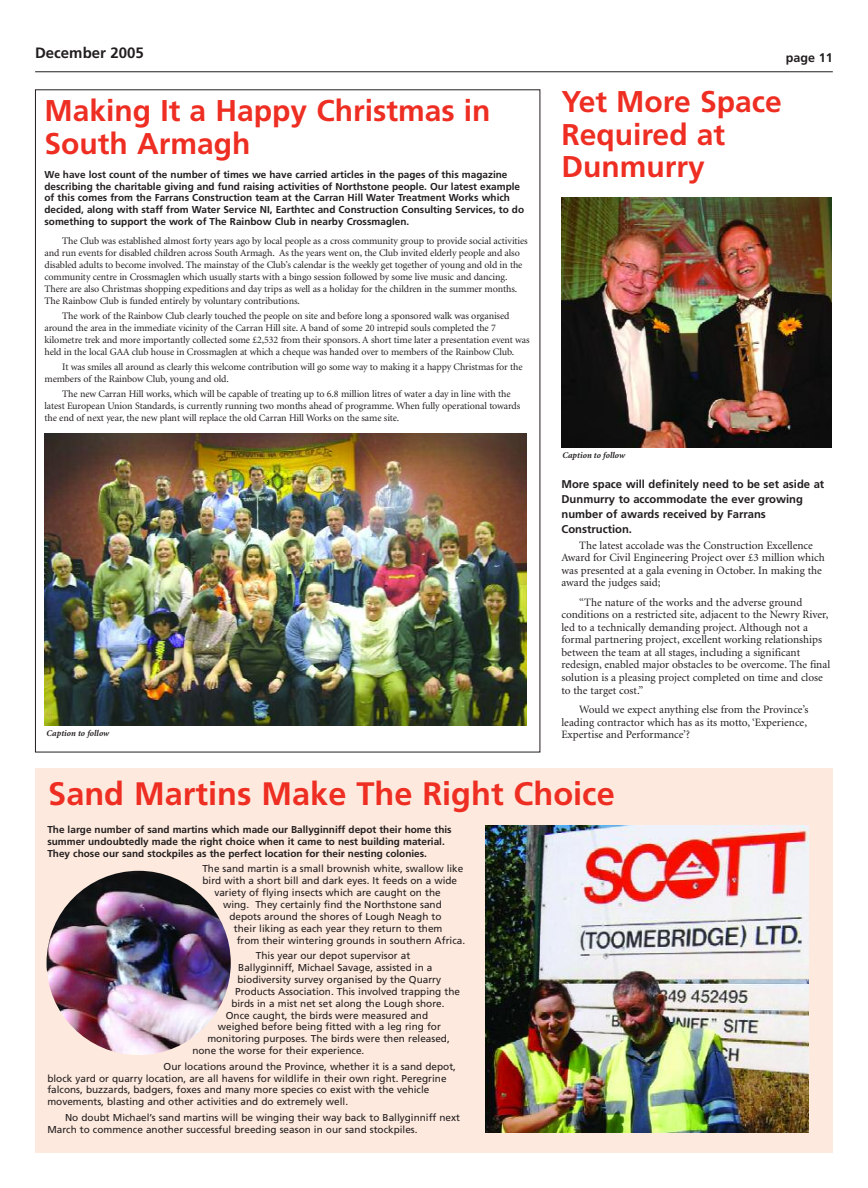
<style>
.page{position:relative;width:868px;height:1188px;background:#fff}
.page>*{position:absolute;margin:0;border:0;box-sizing:border-box;transform-origin:0 0}
.t1{font:700 32.5px "Frutiger";color:#ee2e22}
.t2{font:700 30px/32.5px "Frutiger";color:#ee2e22}
.t3{font:700 15px "Frutiger";color:#231f20}
.t4{font:700 12.5px "Frutiger";color:#231f20}
.t5{font:11.25px/12.5px "Minion";color:#231f20}
.t6{font:700 11.25px/15px "Frutiger";color:#231f20}
.t7{font:10px/11.9px "Minion";letter-spacing:-.01em;color:#231f20}
.t8{font:10px/11.9px "Frutiger";color:#231f20}
.t9{font:700 10px/11.9px "Frutiger";color:#231f20}
.t10{font:italic 700 8.75px "Minion";color:#231f20}
</style>
<div class="page">
<hr style="left:35px;top:71px;width:797px;height:1px;background:#231f20">
<div style="left:35px;top:768px;width:797px;height:384px;background:#fde9dd"></div>
<img style="left:561px;top:197px;width:270px;height:250px">
<img style="left:485px;top:825px;width:323px;height:307px">
<img style="left:45px;top:433px;width:481px;height:292px">
<img style="left:47px;top:870px;width:184px;height:185px;border-radius:50%">
<h3 class="t3" style="left:35px;top:47px;width:110px">December 2005</h3>
<h2 class="t2" style="left:45px;top:97px;width:447px">Making It a Happy Christmas in<br>South Armagh</h2>
<p class="t9" style="left:45px;top:169px;width:481px">We have lost count of the number of times we have carried articles in the pages of this magazine describing the charitable giving and fund raising activities of Northstone people. Our latest example of this comes from the Farrans Construction team at the Carran Hill Water Treatment Works which decided, along with staff from Water Service NI, Earthtec and Construction Consulting Services, to do something to support the work of The Rainbow Club in nearby Crossmaglen.</p>
<p class="t7" style="left:45px;top:236px;width:485px;text-indent:18px">The Club was established almost forty years ago by local people as a cross community group to provide social activities and run events for disabled children across South Armagh. As the years went on, the Club invited elderly people and also disabled adults to become involved. The mainstay of the Club’s calendar is the weekly get together of young and old in the community centre in Crossmaglen which usually starts with a bingo session followed by some live music and dancing.<br>There are also Christmas shopping expeditions and day trips as well as a holiday for the children in the summer months.<br>The Rainbow Club is funded entirely by voluntary contributions.</p>
<p class="t7" style="left:45px;top:310px;width:486px;text-indent:18px">The work of the Rainbow Club clearly touched the people on site and before long a sponsored walk was organised around the area in the immediate vicinity of the Carran Hill site. A band of some 20 intrepid souls completed the 7 kilometre trek and more importantly collected some £2,532 from their sponsors. A short time later a presentation event was held in the local GAA club house in Crossmaglen at which a cheque was handed over to members of the Rainbow Club.</p>
<p class="t7" style="left:45px;top:362px;width:479px;text-indent:18px">It was smiles all around as clearly this welcome contribution will go some way to making it a happy Christmas for the members of the Rainbow Club, young and old.</p>
<p class="t7" style="left:45px;top:389px;width:477px;text-indent:18px">The new Carran Hill works, which will be capable of treating up to 6.8 million litres of water a day in line with the latest European Union Standards, is currently running two months ahead of programme. When fully operational towards the end of next year, the new plant will replace the old Carran Hill Works on the same site.</p>
<p class="t10" style="left:46px;top:730px;width:64px">Caption to follow</p>
<p class="t4" style="left:785px;top:52px;width:48px">page 11</p>
<h2 class="t2" style="left:561px;top:88px;width:222px">Yet More Space<br>Required at<br>Dunmurry</h2>
<p class="t10" style="left:562px;top:451px;width:64px">Caption to follow</p>
<p class="t6" style="left:561px;top:477px;width:264px">More space will definitely need to be set aside at Dunmurry to accommodate the ever growing number of awards received by Farrans Construction.</p>
<p class="t5" style="left:561px;top:540px;width:265px;text-indent:18px">The latest accolade was the Construction Excellence Award for Civil Engineering Project over £3 million which was presented at a gala evening in October. In making the award the judges said;</p>
<p class="t5" style="left:561px;top:597px;width:270px;text-indent:18px">“The nature of the works and the adverse ground conditions on a restricted site, adjacent to the Newry River, led to a technically demanding project. Although not a formal partnering project, excellent working relationships between the team at all stages, including a significant redesign, enabled major obstacles to be overcome. The final solution is a pleasing project completed on time and close to the target cost.”</p>
<p class="t5" style="left:561px;top:704px;width:248px;text-indent:18px">Would we expect anything else from the Province’s leading contractor which has as its motto, ‘Experience,<br>Expertise and Performance’?</p>
<h1 class="t1" style="left:48px;top:780px;width:568px">Sand Martins Make The Right Choice</h1>
<p class="t9" style="left:47px;top:824px;width:406px">The large number of sand martins which made our Ballyginniff depot their home this summer undoubtedly made the right choice when it came to nest building material.<br>They chose our sand stockpiles as the perfect location for their nesting colonies.</p>
<p class="t8" style="left:202px;top:863px;width:262px">The sand martin is a small brownish white, swallow like</p>
<p class="t8" style="left:202px;top:875px;width:256px">bird with a short bill and dark eyes. It feeds on a wide</p>
<p class="t8" style="left:214px;top:887px;width:228px">variety of flying insects which are caught on the</p>
<p class="t8" style="left:223px;top:899px;width:220px">wing. They certainly find the Northstone sand</p>
<p class="t8" style="left:229px;top:911px;width:213px">depots around the shores of Lough Neagh to</p>
<p class="t8" style="left:234px;top:923px;width:210px">their liking as each year they return to them</p>
<p class="t8" style="left:237px;top:935px;width:230px">from their wintering grounds in southern Africa.</p>
<p class="t8" style="left:256px;top:950px;width:156px">This year our depot supervisor at</p>
<p class="t8" style="left:238px;top:962px;width:196px">Ballyginniff, Michael Savage, assisted in a</p>
<p class="t8" style="left:237px;top:974px;width:205px">biodiversity survey organised by the Quarry</p>
<p class="t8" style="left:235px;top:986px;width:226px">Products Association. This involved trapping the</p>
<p class="t8" style="left:231px;top:998px;width:215px">birds in a mist net set along the Lough shore.</p>
<p class="t8" style="left:226px;top:1010px;width:204px">Once caught, the birds were measured and</p>
<p class="t8" style="left:218px;top:1021px;width:224px">weighed before being fitted with a leg ring for</p>
<p class="t8" style="left:207px;top:1033px;width:244px">monitoring purposes. The birds were then released,</p>
<p class="t8" style="left:192px;top:1045px;width:173px">none the worse for their experience.</p>
<p class="t8" style="left:47px;top:1061px;width:410px;text-indent:116px">Our locations around the Province, whether it is a sand depot, block yard or quarry location, are all havens for wildlife in their own right. Peregrine falcons, buzzards, badgers, foxes and many more species co exist with the vehicle movements, blasting and other activities and do extremely well.</p>
<p class="t8" style="left:47px;top:1112px;width:414px;text-indent:18px">No doubt Michael’s sand martins will be winging their way back to Ballyginniff next<br>March to commence another successful breeding season in our sand stockpiles.</p>
</div>
